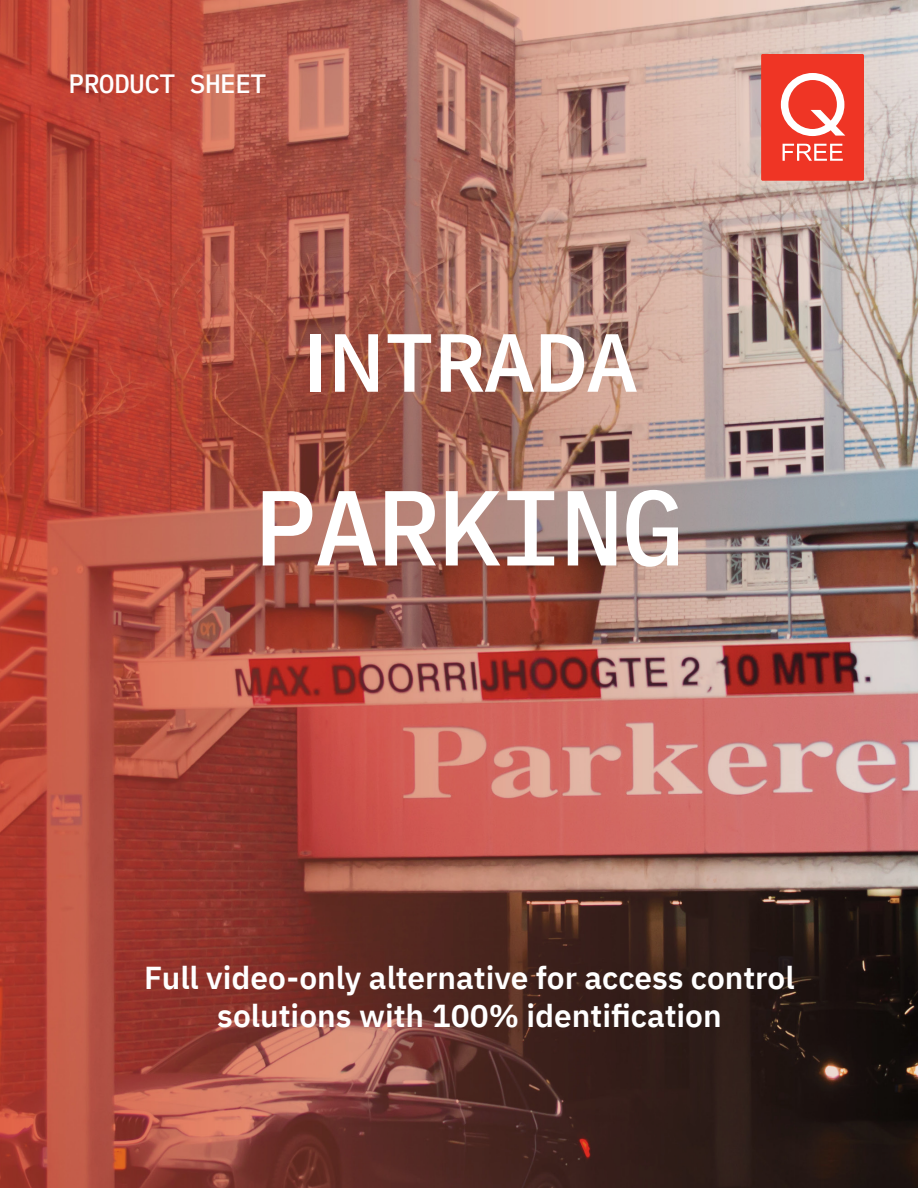
<style>
.page{position:relative;width:918px;height:1188px;background:#fff}
.page>*{position:absolute;margin:0;border:0;box-sizing:border-box;transform-origin:0 0}
.t1{font:500 106.5px "IBM Plex Mono";letter-spacing:-.025em;color:#fff}
.t2{font:87.9px "Source Sans Variable";letter-spacing:.03em;color:#fff}
.t3{font:600 31.65px/38px "IBM Plex Sans";color:#fff;text-align:center}
.t4{font:500 26.4px "IBM Plex Mono";letter-spacing:-.025em;color:#fff}
</style>
<div class="page">
<img style="left:0;top:0;width:918px;height:1188px">
<div style="left:761px;top:54px;width:103px;height:127px;background:#ef3525;border-radius:2px"></div>
<svg style="left:781px;top:73px;width:64px;height:63px"></svg>
<svg style="left:783px;top:144px;width:60px;height:17px"></svg>
<p class="t4" style="left:69px;top:63px;width:199px">PRODUCT SHEET</p>
<p class="t2" style="left:303px;top:309px;width:332px">INTRADA</p>
<p class="t1" style="left:254px;top:445px;width:433px">PARKING</p>
<p class="t3" style="left:144px;top:957px;width:652px">Full video-only alternative for access control solutions with 100% identification</p>
</div>
